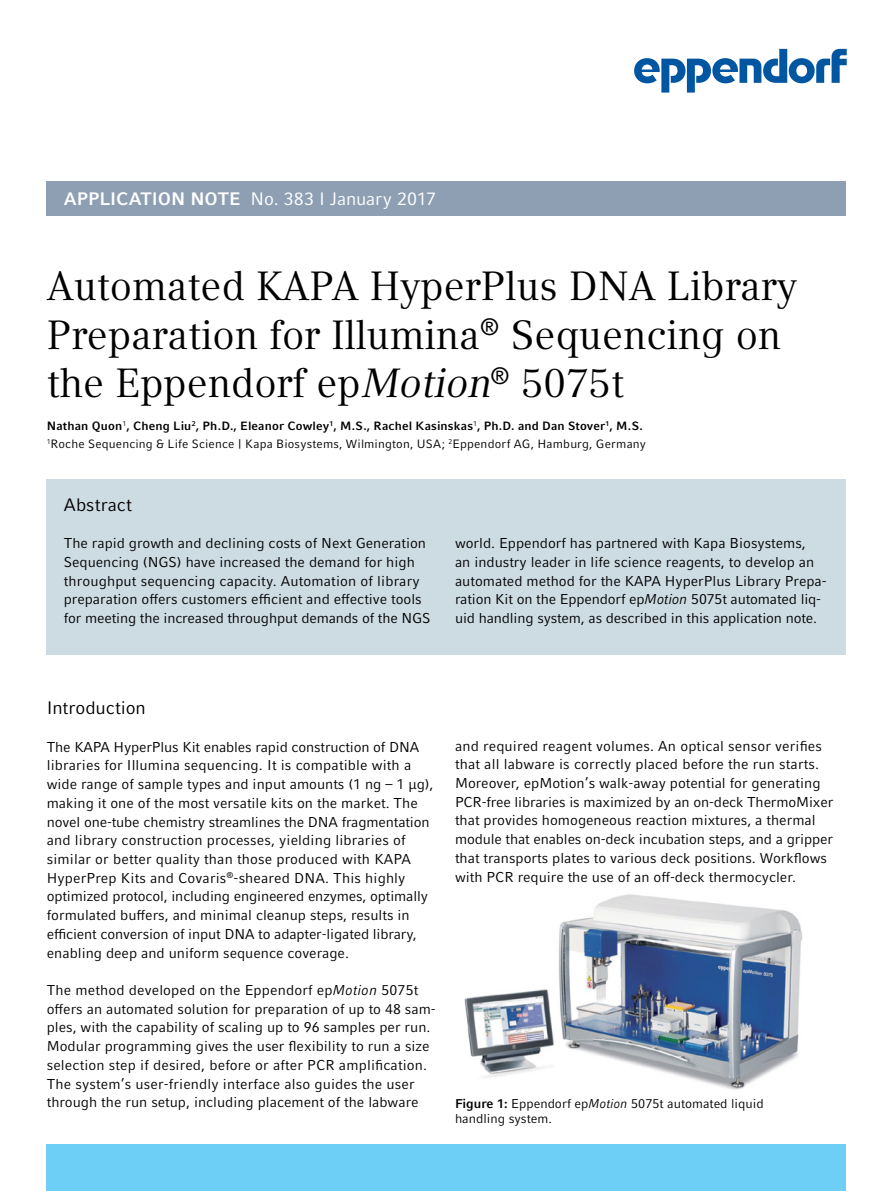
<style>
.page{position:relative;width:893px;height:1191px;background:#fff}
.page>*{position:absolute;margin:0;border:0;box-sizing:border-box;transform-origin:0 0}
.t1{font:40.5px/48.6px "Compatil Textfor Eppendorf";color:#000}
.t2{font:18px "Compatil Factfor Eppendorf";letter-spacing:-.01em;color:#fff}
.t3{font:18px "Compatil Factfor Eppendorf";color:#000}
.t4{font:14.25px/18.8px "Compatil Factfor Eppendorf";color:#000}
.t5{font:12.75px/15.3px "Compatil Factfor Eppendorf";color:#000}
.t6{font:12px/18px "Compatil Factfor Eppendorf";letter-spacing:.015em;color:#000}
.s1{font-weight:700}
.s2{font-style:italic}
</style>
<div class="page">
<div style="left:47px;top:1144px;width:799px;height:47px;background:#6dcff6"></div>
<svg style="left:634px;top:49px;width:213px;height:44px"></svg>
<div style="left:47px;top:182px;width:799px;height:34px;background:#8e9fb4"></div>
<div style="left:47px;top:479px;width:799px;height:176px;background:#cddbe3"></div>
<img style="left:464px;top:894px;width:339px;height:196px">
<p class="t2" style="left:64px;top:188px;width:374px"><span class="s1">APPLICATION NOTE</span> No. 383 I January 2017</p>
<h1 class="t1" style="left:47px;top:262px;width:752px">Automated KAPA HyperPlus DNA Library<br>Preparation for Illumina<sup>®</sup> Sequencing on the Eppendorf ep<span class="s2">Motion</span><sup>®</sup> 5075t</h1>
<p class="t6" style="left:47px;top:417px;width:601px"><span class="s1">Nathan Quon</span><sup>1</sup><span class="s1">, Cheng Liu</span><sup>2</sup><span class="s1">, Ph.D., Eleanor Cowley</span><sup>1</sup><span class="s1">, M.S., Rachel Kasinskas</span><sup>1</sup><span class="s1">, Ph.D. and Dan Stover</span><sup>1</sup><span class="s1">, M.S.<br></span><sup>1</sup>Roche Sequencing &amp; Life Science | Kapa Biosystems, Wilmington, USA; <sup>2</sup>Eppendorf AG, Hamburg, Germany</p>
<p class="t3" style="left:64px;top:494px;width:70px">Abstract</p>
<p class="t4" style="left:64px;top:534px;width:368px">The rapid growth and declining costs of Next Generation Sequencing (NGS) have increased the demand for high throughput sequencing capacity. Automation of library preparation offers customers efficient and effective tools for meeting the increased throughput demands of the NGS</p>
<p class="t4" style="left:455px;top:534px;width:373px">world. Eppendorf has partnered with Kapa Biosystems,<br>an industry leader in life science reagents, to develop an automated method for the KAPA HyperPlus Library Prepa&shy;ration Kit on the Eppendorf ep<span class="s2">Motion</span> 5075t automated liq&shy;uid handling system, as described in this application note.</p>
<p class="t3" style="left:47px;top:697px;width:101px">Introduction</p>
<p class="t4" style="left:47px;top:737px;width:388px">The KAPA HyperPlus Kit enables rapid construction of DNA libraries for Illumina sequencing. It is compatible with a wide range of sample types and input amounts (1 ng – 1 µg), making it one of the most versatile kits on the market. The novel one-tube chemistry streamlines the DNA fragmentation and library construction processes, yielding libraries of similar or better quality than those produced with KAPA HyperPrep Kits and Covaris<sup>®</sup>-sheared DNA. This highly optimized protocol, including engineered enzymes, optimally formulated buffers, and minimal cleanup steps, results in efficient conversion of input DNA to adapter-ligated library, enabling deep and uniform sequence coverage.</p>
<p class="t4" style="left:47px;top:980px;width:391px">The method developed on the Eppendorf ep<span class="s2">Motion</span> 5075t offers an automated solution for preparation of up to 48 sam&shy;ples, with the capability of scaling up to 96 samples per run.<br>Modular programming gives the user flexibility to run a size selection step if desired, before or after PCR amplification.<br>The system’s user-friendly interface also guides the user through the run setup, including placement of the labware</p>
<p class="t4" style="left:455px;top:736px;width:380px">and required reagent volumes. An optical sensor verifies that all labware is correctly placed before the run starts.<br>Moreover, epMotion’s walk-away potential for generating PCR-free libraries is maximized by an on-deck ThermoMixer that provides homogeneous reaction mixtures, a thermal module that enables on-deck incubation steps, and a gripper that transports plates to various deck positions. Workflows with PCR require the use of an off-deck thermocycler.</p>
<p class="t5" style="left:455px;top:1096px;width:310px"><span class="s1">Figure 1:</span> Eppendorf ep<span class="s2">Motion</span> 5075t automated liquid handling system.</p>
</div>
